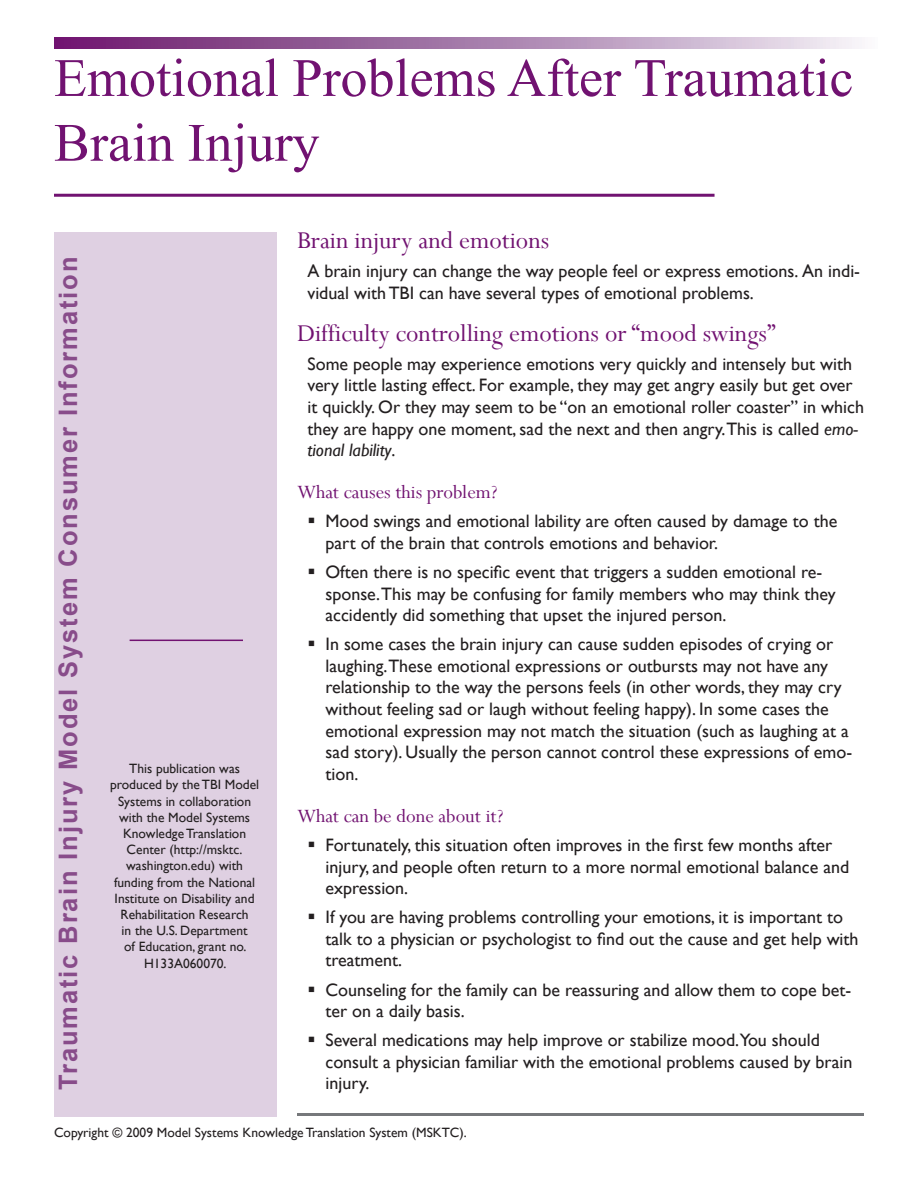
<style>
.page{position:relative;width:918px;height:1188px;background:#fff}
.page>*{position:absolute;margin:0;border:0;box-sizing:border-box;transform-origin:0 0}
.Series_subject{font:54px/64.8px "Times New Roman";color:#711271}
.Subhead_1{font:27px "Perpetua";color:#711271}
.Front_sidebar_Series{font:700 25.5px "Arial";letter-spacing:.075em;color:#884c8a}
.Subhead_2{font:21px "Perpetua";color:#711271}
.Bullet_1{font:18px/21.6px "Gill Sans";color:#231f20}
.Body_text{font:18px/21.6px "Gill Sans";color:#231f20}
.more_info{font:13.5px/16.2px "Gill Sans";color:#231f20;text-align:center}
.copyright_front_page{font:13.5px "Gill Sans";color:#231f20}
.s1{font-style:italic}
</style>
<div class="page">
<div style="left:54px;top:232px;width:223px;height:884px;background:#dfd0e2"></div>
<svg style="left:54px;top:38px;width:805px;height:10px;background:#a87dac"></svg>
<hr style="left:54px;top:194px;width:661px;height:3px;background:#711271">
<hr style="left:297px;top:1113px;width:567px;height:3px;background:#76787b">
<hr style="left:130px;top:640px;width:113px;height:1px;background:#711271">
<p class="Series_subject" style="left:54px;top:45px;width:801px">Emotional Problems After Traumatic<br>Brain Injury</p>
<p class="Front_sidebar_Series" style="left:51px;top:1090px;width:835px;rotate:-90deg">Traumatic Brain Injury Model System Consumer Information</p>
<p class="more_info" style="left:110px;top:761px;width:151px">This publication was produced by the TBI Model<br>Systems in collaboration with the Model Systems<br>Knowledge Translation<br>Center (http://msktc. washington.edu) with funding from the National<br>Institute on Disability and<br>Rehabilitation Research<br>in the U.S. Department<br>of Education, grant no.<br>H133A060070.</p>
<p class="Subhead_1" style="left:297px;top:223px;width:254px">Brain injury and emotions</p>
<p class="Body_text" style="left:308px;top:261px;width:554px">A brain injury can change the way people feel or express emotions. An indi&shy;vidual with TBI can have several types of emotional problems.</p>
<p class="Subhead_1" style="left:297px;top:316px;width:480px">Difficulty controlling emotions or “mood swings”</p>
<p class="Body_text" style="left:308px;top:353px;width:558px">Some people may experience emotions very quickly and intensely but with very little lasting effect. For example, they may get angry easily but get over it quickly. Or they may seem to be “on an emotional roller coaster” in which they are happy one moment, sad the next and then angry.This is called <span class="s1">emo&shy;tional lability</span>.</p>
<p class="Subhead_2" style="left:297px;top:479px;width:202px">What causes this problem?</p>
<p class="Bullet_1" style="left:326px;top:511px;width:513px">Mood swings and emotional lability are often caused by damage to the part of the brain that controls emotions and behavior.</p>
<p class="Bullet_1" style="left:326px;top:561px;width:512px">Often there is no specific event that triggers a sudden emotional re&shy;sponse.This may be confusing for family members who may think they accidently did something that upset the injured person.</p>
<p class="Bullet_1" style="left:326px;top:634px;width:528px">In some cases the brain injury can cause sudden episodes of crying or laughing.These emotional expressions or outbursts may not have any relationship to the way the persons feels (in other words, they may cry without feeling sad or laugh without feeling happy). In some cases the emotional expression may not match the situation (such as laughing at a sad story). Usually the person cannot control these expressions of emo&shy;tion.</p>
<p class="Subhead_2" style="left:297px;top:803px;width:208px">What can be done about it?</p>
<p class="Bullet_1" style="left:326px;top:834px;width:525px">Fortunately, this situation often improves in the first few months after injury, and people often return to a more normal emotional balance and expression.</p>
<p class="Bullet_1" style="left:326px;top:907px;width:535px">If you are having problems controlling your emotions, it is important to talk to a physician or psychologist to find out the cause and get help with treatment.</p>
<p class="Bullet_1" style="left:326px;top:979px;width:527px">Counseling for the family can be reassuring and allow them to cope bet&shy;ter on a daily basis.</p>
<p class="Bullet_1" style="left:326px;top:1030px;width:528px">Several medications may help improve or stabilize mood.You should consult a physician familiar with the emotional problems caused by brain injury.</p>
<p class="copyright_front_page" style="left:54px;top:1125px;width:414px">Copyright © 2009 Model Systems Knowledge Translation System (MSKTC).</p>
</div>
